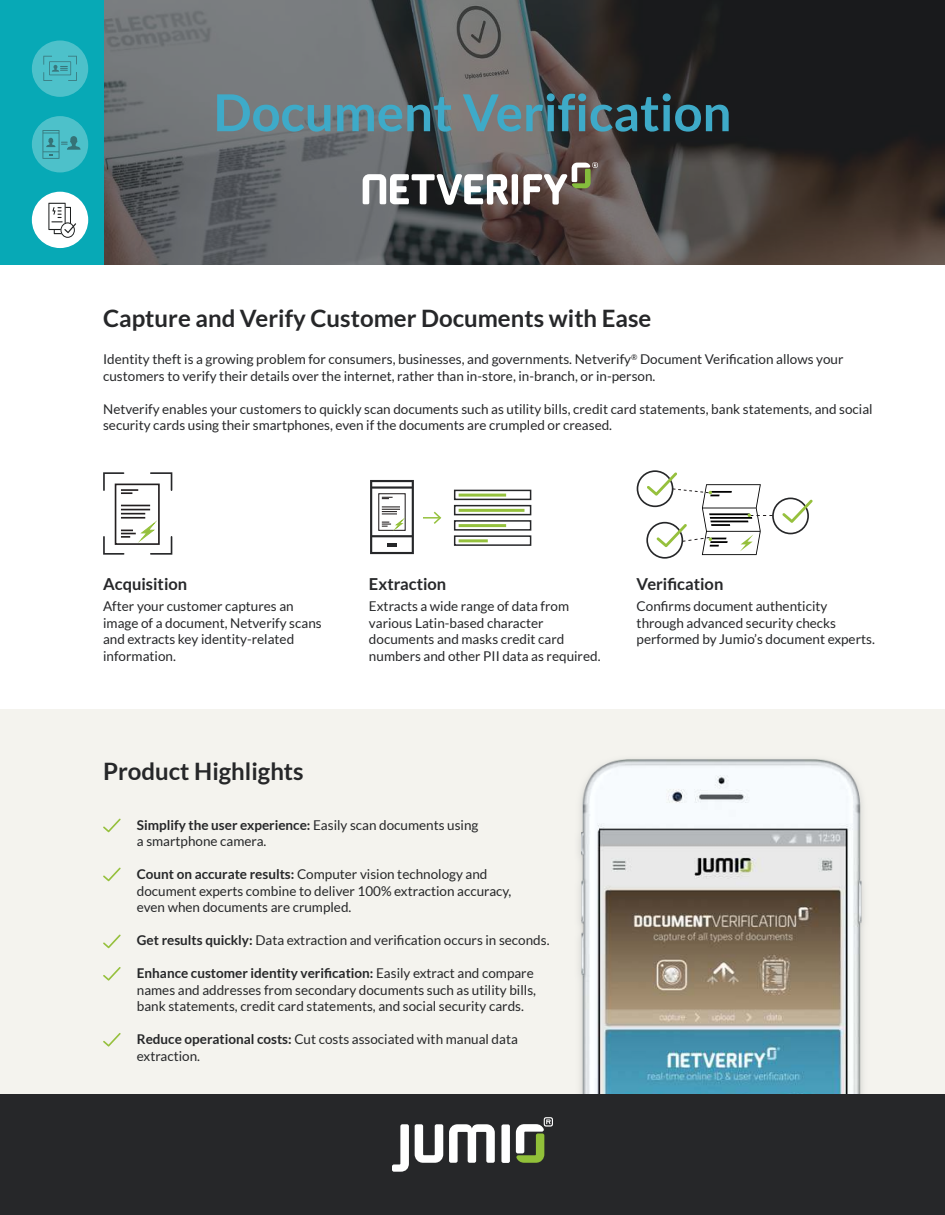
<style>
.page{position:relative;width:945px;height:1215px;background:#fff}
.page>*{position:absolute;margin:0;border:0;box-sizing:border-box;transform-origin:0 0}
.t1{font:700 51px "Lato";color:#3eaac8}
.t2{font:700 24px "Lato";color:#262729}
.t3{font:700 16.5px "Lato";color:#262729}
.t4{font:13.5px/16.5px "Lato";color:#262729}
.s1{font-weight:700}
</style>
<div class="page">
<div style="left:0;top:709px;width:945px;height:400px;background:#f4f3ee"></div>
<img style="left:559px;top:759px;width:347px;height:336px">
<svg style="left:103px;top:0;width:842px;height:264px;background:#4c4b4b"></svg>
<div style="left:0;top:0;width:103px;height:264px;background:#07a9b6"></div>
<div style="left:32px;top:192px;width:56px;height:56px;background:#fff;border-radius:50%"></div>
<svg style="left:48px;top:203px;width:28px;height:35px"></svg>
<div style="left:32px;top:40px;width:56px;height:57px;background:#4dc1ca;border-radius:50%"></div>
<svg style="left:43px;top:56px;width:34px;height:25px"></svg>
<div style="left:32px;top:116px;width:56px;height:56px;background:#4dc1ca;border-radius:50%"></div>
<svg style="left:43px;top:130px;width:38px;height:29px"></svg>
<svg style="left:103px;top:819px;width:18px;height:13px"></svg>
<svg style="left:103px;top:868px;width:18px;height:13px"></svg>
<svg style="left:103px;top:935px;width:18px;height:13px"></svg>
<svg style="left:103px;top:967px;width:18px;height:14px"></svg>
<svg style="left:637px;top:471px;width:36px;height:35px"></svg>
<div style="left:637px;top:470px;width:36px;height:37px;border:2px solid #262729;border-radius:50%"></div>
<div style="left:646px;top:522px;width:37px;height:37px;border:2px solid #262729;border-radius:50%"></div>
<div style="left:772px;top:498px;width:37px;height:36px;border:2px solid #262729;border-radius:50%"></div>
<svg style="left:782px;top:500px;width:31px;height:23px"></svg>
<svg style="left:647px;top:473px;width:126px;height:82px"></svg>
<svg style="left:149px;top:472px;width:24px;height:19px"></svg>
<div style="left:115px;top:484px;width:45px;height:61px;border:2px solid #231f20"></div>
<svg style="left:103px;top:472px;width:35px;height:22px"></svg>
<svg style="left:103px;top:505px;width:70px;height:50px"></svg>
<svg style="left:423px;top:511px;width:19px;height:13px"></svg>
<div style="left:454px;top:490px;width:77px;height:10px;border:2px solid #262729"></div>
<div style="left:454px;top:505px;width:77px;height:10px;border:2px solid #262729"></div>
<div style="left:454px;top:520px;width:77px;height:11px;border:2px solid #262729"></div>
<div style="left:454px;top:535px;width:77px;height:11px;border:2px solid #262729"></div>
<hr style="left:459px;top:494px;width:47px;height:3px;background:#95c13d">
<hr style="left:459px;top:509px;width:66px;height:3px;background:#95c13d">
<hr style="left:459px;top:524px;width:47px;height:3px;background:#95c13d">
<hr style="left:459px;top:539px;width:29px;height:3px;background:#95c13d">
<svg style="left:370px;top:480px;width:44px;height:74px"></svg>
<div style="left:512px;top:174px;width:6px;height:31px;background:#fff;border-radius:2px"></div>
<svg style="left:363px;top:174px;width:145px;height:31px"></svg>
<svg style="left:523px;top:163px;width:75px;height:42px"></svg>
<div style="left:0;top:1095px;width:945px;height:120px;background:#262729"></div>
<div style="left:501px;top:1124px;width:9px;height:39px;background:#fff;border-radius:2px"></div>
<svg style="left:392px;top:1124px;width:17px;height:48px"></svg>
<svg style="left:449px;top:1124px;width:46px;height:39px"></svg>
<svg style="left:415px;top:1124px;width:28px;height:39px"></svg>
<svg style="left:516px;top:1117px;width:37px;height:46px"></svg>
<svg style="left:103px;top:1033px;width:18px;height:14px"></svg>
<h1 class="t1" style="left:213px;top:93px;width:520px">Document Verif ication</h1>
<h2 class="t2" style="left:103px;top:309px;width:550px">Capture and Verify Customer Documents with Ease</h2>
<p class="t4" style="left:103px;top:352px;width:742px">Identity theft is a growing problem for consumers, businesses, and governments. Netverify<sup>®</sup> Document Verification allows your customers to verify their details over the internet, rather than in-store, in-branch, or in-person.</p>
<p class="t4" style="left:103px;top:401px;width:771px">Netverify enables your customers to quickly scan documents such as utility bills, credit card statements, bank statements, and social security cards using their smartphones, even if the documents are crumpled or creased.</p>
<p class="t3" style="left:103px;top:578px;width:86px">Acquisition</p>
<p class="t4" style="left:103px;top:599px;width:220px">After your customer captures an image of a document, Netverify scans and extracts key identity-related information.</p>
<p class="t3" style="left:369px;top:578px;width:79px">Extraction</p>
<p class="t4" style="left:369px;top:599px;width:233px">Extracts a wide range of data from various Latin-based character documents and masks credit card numbers and other PII data as required.</p>
<p class="t3" style="left:637px;top:575px;width:88px">Verification</p>
<p class="t4" style="left:637px;top:598px;width:240px">Confirms document authenticity through advanced security checks performed by Jumio’s document experts.</p>
<h2 class="t2" style="left:103px;top:762px;width:202px">Product Highlights</h2>
<p class="t4" style="left:137px;top:817px;width:343px"><span class="s1">Simplify the user experience:</span> Easily scan documents using a smartphone camera.</p>
<p class="t4" style="left:137px;top:867px;width:376px"><span class="s1">Count on accurate results:</span> Computer vision technology and document experts combine to deliver 100% extraction accuracy, even when documents are crumpled.</p>
<p class="t4" style="left:137px;top:932px;width:414px"><span class="s1">Get results quickly:</span> Data extraction and verification occurs in seconds.</p>
<p class="t4" style="left:137px;top:966px;width:401px"><span class="s1">Enhance customer identity verification:</span> Easily extract and compare names and addresses from secondary documents such as utility bills, bank statements, credit card statements, and social security cards.</p>
<p class="t4" style="left:137px;top:1032px;width:383px"><span class="s1">Reduce operational costs:</span> Cut costs associated with manual data extraction.</p>
</div>
